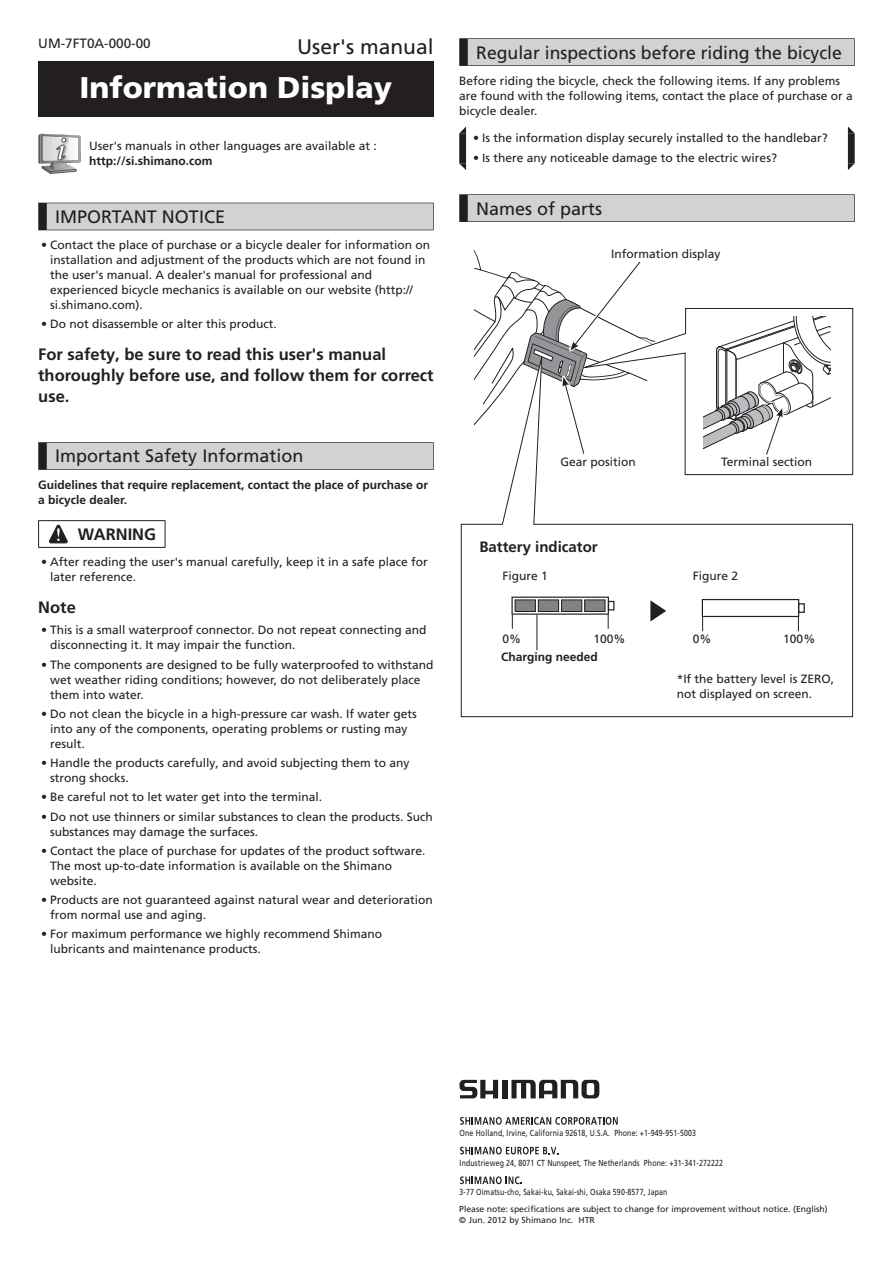
<style>
.page{position:relative;width:893px;height:1263px;background:#fff}
.page>*{position:absolute;margin:0;border:0;box-sizing:border-box;transform-origin:0 0}
.t1{font:900 30px "Frutiger LT Pro";color:#fff}
.t2{font:21px "Frutiger LT Pro";color:#231f20}
.t3{font:18px "Frutiger LT Pro";color:#231f20}
.t4{font:700 16.5px/21px "Frutiger LT Pro";color:#231f20}
.t5{font:700 15px "Frutiger LT Pro";color:#231f20}
.t6{font:13.5px "Frutiger LT Pro";color:#231f20}
.t7{font:12px/15px "Frutiger LT Pro";color:#231f20}
.t8{font:700 12px/15px "Frutiger LT Pro";color:#231f20}
.t9{font:8.7px/17px "Frutiger LT Pro";color:#231f20;scale:.8 1}
.t10{font:8.7px "Frutiger LT Pro";letter-spacing:.02em;color:#231f20;scale:.8 1}
.t11{font:8.7px "Frutiger LT Pro";color:#231f20}
.s1{font-weight:300}
</style>
<div class="page">
<svg style="left:511px;top:1080px;width:88px;height:18px"></svg>
<div style="left:502px;top:1080px;width:5px;height:18px;background:#231f20"></div>
<svg style="left:459px;top:1080px;width:39px;height:18px"></svg>
<svg style="left:460px;top:1117px;width:158px;height:8px"></svg>
<svg style="left:460px;top:1147px;width:99px;height:7px"></svg>
<svg style="left:460px;top:1176px;width:62px;height:8px"></svg>
<div style="left:38px;top:203px;width:396px;height:27px;background:#231f20"></div>
<div style="left:47px;top:203px;width:386px;height:27px;background:#d1d2d4"></div>
<div style="left:38px;top:442px;width:396px;height:28px;background:#231f20"></div>
<div style="left:47px;top:443px;width:386px;height:26px;background:#d1d2d4"></div>
<div style="left:38px;top:61px;width:396px;height:56px;background:#231f20"></div>
<svg style="left:38px;top:134px;width:43px;height:40px"></svg>
<hr style="left:38px;top:520px;width:40px;height:1px;background:#231f20">
<svg style="left:38px;top:521px;width:1px;height:26px"></svg>
<hr style="left:78px;top:520px;width:87px;height:1px;background:#231f20">
<svg style="left:165px;top:521px;width:1px;height:26px"></svg>
<hr style="left:38px;top:547px;width:40px;height:1px;background:#231f20">
<hr style="left:78px;top:547px;width:87px;height:1px;background:#231f20">
<svg style="left:49px;top:525px;width:18px;height:18px"></svg>
<div style="left:459px;top:38px;width:396px;height:28px;background:#231f20"></div>
<div style="left:468px;top:39px;width:386px;height:26px;background:#d1d2d4"></div>
<div style="left:459px;top:194px;width:396px;height:28px;background:#231f20"></div>
<div style="left:468px;top:195px;width:386px;height:26px;background:#d1d2d4"></div>
<svg style="left:459px;top:126px;width:396px;height:44px"></svg>
<svg style="left:474px;top:250px;width:379px;height:99px"></svg>
<svg style="left:460px;top:349px;width:393px;height:368px"></svg>
<svg style="left:650px;top:600px;width:16px;height:21px"></svg>
<hr style="left:537px;top:615px;width:1px;height:35px;background:#231f20">
<svg style="left:511px;top:597px;width:98px;height:32px"></svg>
<div style="left:608px;top:601px;width:6px;height:9px;background:#fff"></div>
<div style="left:608px;top:601px;width:6px;height:9px;border:1px solid #231f20"></div>
<div style="left:515px;top:600px;width:20px;height:11px;background:#808285"></div>
<div style="left:515px;top:600px;width:21px;height:12px;border:1px solid #231f20"></div>
<div style="left:538px;top:600px;width:21px;height:11px;background:#808285"></div>
<div style="left:538px;top:600px;width:21px;height:12px;border:1px solid #231f20"></div>
<div style="left:562px;top:600px;width:20px;height:11px;background:#808285"></div>
<div style="left:561px;top:600px;width:21px;height:12px;border:1px solid #231f20"></div>
<div style="left:585px;top:600px;width:20px;height:11px;background:#808285"></div>
<div style="left:585px;top:600px;width:20px;height:12px;border:1px solid #231f20"></div>
<svg style="left:702px;top:599px;width:97px;height:32px"></svg>
<div style="left:799px;top:604px;width:5px;height:8px;background:#fff"></div>
<div style="left:798px;top:603px;width:7px;height:10px;border:1px solid #231f20"></div>
<p class="t6" style="left:38px;top:36px;width:114px">UM-7FT0A-000-00</p>
<h2 class="t2" style="left:297px;top:34px;width:138px">User's manual</h2>
<h1 class="t1" style="left:80px;top:69px;width:314px">Information Display</h1>
<p class="t7" style="left:89px;top:138px;width:289px">User's manuals in other languages are available at :</p>
<p class="t8" style="left:89px;top:153px;width:125px">http://si.shimano.com</p>
<h3 class="t3" style="left:55px;top:206px;width:171px">IMPORTANT NOTICE</h3>
<p class="t7" style="left:50px;top:237px;width:382px;text-indent:-9px"><span class="s1">•</span> Contact the place of purchase or a bicycle dealer for information on installation and adjustment of the products which are not found in the user's manual. A dealer's manual for professional and experienced bicycle mechanics is available on our website (http:// si.shimano.com).</p>
<p class="t7" style="left:41px;top:317px;width:237px"><span class="s1">•</span> Do not disassemble or alter this product.</p>
<h3 class="t4" style="left:38px;top:344px;width:397px">For safety, be sure to read this user's manual thoroughly before use, and follow them for correct use.</h3>
<h3 class="t3" style="left:55px;top:446px;width:250px">Important Safety Information</h3>
<p class="t8" style="left:38px;top:477px;width:391px">Guidelines that require replacement, contact the place of purchase or a bicycle dealer.</p>
<h3 class="t4" style="left:78px;top:524px;width:80px">WARNING</h3>
<p class="t7" style="left:50px;top:555px;width:379px;text-indent:-9px"><span class="s1">•</span> After reading the user's manual carefully, keep it in a safe place for later reference.</p>
<h3 class="t4" style="left:38px;top:597px;width:39px">Note</h3>
<p class="t7" style="left:50px;top:623px;width:378px;text-indent:-9px"><span class="s1">•</span> This is a small waterproof connector. Do not repeat connecting and disconnecting it. It may impair the function.</p>
<p class="t7" style="left:50px;top:657px;width:385px;text-indent:-9px"><span class="s1">•</span> The components are designed to be fully waterproofed to withstand wet weather riding conditions; however, do not deliberately place them into water.</p>
<p class="t7" style="left:50px;top:706px;width:368px;text-indent:-9px"><span class="s1">•</span> Do not clean the bicycle in a high-pressure car wash. If water gets into any of the components, operating problems or rusting may result.</p>
<p class="t7" style="left:50px;top:755px;width:361px;text-indent:-9px"><span class="s1">•</span> Handle the products carefully, and avoid subjecting them to any strong shocks.</p>
<p class="t7" style="left:41px;top:790px;width:283px"><span class="s1">•</span> Be careful not to let water get into the terminal.</p>
<p class="t7" style="left:50px;top:809px;width:384px;text-indent:-9px"><span class="s1">•</span> Do not use thinners or similar substances to clean the products. Such substances may damage the surfaces.</p>
<p class="t7" style="left:50px;top:843px;width:377px;text-indent:-9px"><span class="s1">•</span> Contact the place of purchase for updates of the product software.<br>The most up-to-date information is available on the Shimano website.</p>
<p class="t7" style="left:50px;top:892px;width:384px;text-indent:-9px"><span class="s1">•</span> Products are not guaranteed against natural wear and deterioration from normal use and aging.</p>
<p class="t7" style="left:50px;top:927px;width:334px;text-indent:-9px"><span class="s1">•</span> For maximum performance we highly recommend Shimano lubricants and maintenance products.</p>
<h3 class="t3" style="left:476px;top:42px;width:367px">Regular inspections before riding the bicycle</h3>
<p class="t7" style="left:459px;top:73px;width:395px">Before riding the bicycle, check the following items. If any problems are found with the following items, contact the place of purchase or a bicycle dealer.</p>
<p class="t7" style="left:473px;top:131px;width:356px"><span class="s1">•</span> Is the information display securely installed to the handlebar?</p>
<p class="t7" style="left:473px;top:150px;width:305px"><span class="s1">•</span> Is there any noticeable damage to the electric wires?</p>
<h3 class="t3" style="left:476px;top:198px;width:128px">Names of parts</h3>
<p class="t7" style="left:611px;top:246px;width:111px">Information display</p>
<p class="t7" style="left:560px;top:454px;width:77px">Gear position</p>
<p class="t7" style="left:721px;top:454px;width:93px">Terminal section</p>
<p class="t5" style="left:479px;top:538px;width:120px">Battery indicator</p>
<p class="t7" style="left:502px;top:569px;width:47px">Figure 1</p>
<p class="t7" style="left:693px;top:569px;width:47px">Figure 2</p>
<p class="t7" style="left:502px;top:631px;width:20px">0%</p>
<p class="t7" style="left:593px;top:631px;width:34px">100%</p>
<p class="t7" style="left:693px;top:631px;width:20px">0%</p>
<p class="t7" style="left:783px;top:631px;width:34px">100%</p>
<p class="t8" style="left:501px;top:649px;width:98px">Charging needed</p>
<p class="t7" style="left:677px;top:671px;width:159px">*If the battery level is ZERO, not displayed on screen.</p>
<p class="t10" style="left:460px;top:1128px;width:297px">One Holland, Irvine, California 92618, U.S.A. Phone: +1-949-951-5003</p>
<p class="t10" style="left:460px;top:1157px;width:331px">Industrieweg 24, 8071 CT Nunspeet, The Netherlands Phone: +31-341-272222</p>
<p class="t9" style="left:459px;top:1184px;width:462px">3-77 Oimatsu-cho, Sakai-ku, Sakai-shi, Osaka 590-8577, Japan<br>Please note: specifications are subject to change for improvement without notice. (English)</p>
<p class="t11" style="left:459px;top:1214px;width:137px">© Jun. 2012 by Shimano Inc. HTR</p>
</div>
